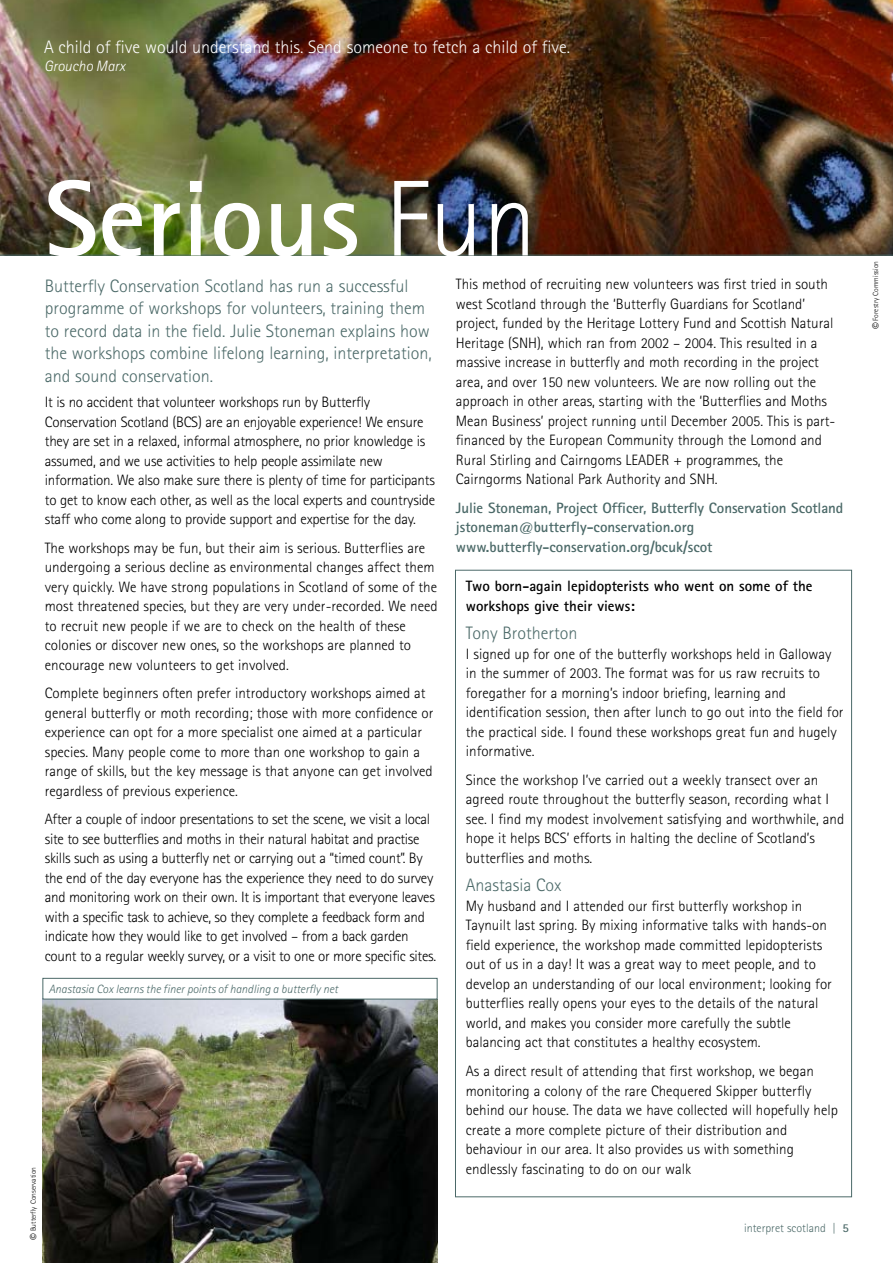
<style>
.page{position:relative;width:893px;height:1263px;background:#fff}
.page>*{position:absolute;margin:0;border:0;box-sizing:border-box;transform-origin:0 0}
.t1{font:700 108px "Rotis Sans Serif";color:#fff}
.t2{font:300 18px/22.5px "Rotis Sans Serif";color:#4b6968}
.t3{font:300 18px "Rotis Sans Serif";color:#fff}
.t4{font:300 15px/19.5px "Rotis Sans Serif";color:#000}
.t5{font:300 15px/19.5px "Rotis Sans Serif";letter-spacing:-.02em;color:#000}
.t6{font:700 15px/19.5px "Rotis Sans Serif";color:#4b6968}
.t7{font:700 15px/19.5px "Rotis Sans Serif";color:#000}
.t8{font:italic 300 15px "Rotis Sans Serif";color:#fff}
.t9{font:italic 300 12px "Rotis Sans Serif";color:#4b6968}
.t10{font:300 12px "Rotis Sans Serif";color:#4b6968}
.t11{font:300 7.5px "Rotis Sans Serif";color:#000}
.s1{font-weight:300}
.s2{font-size:13.5px}
.s3{font-weight:700}
</style>
<div class="page">
<img style="left:0;top:0;width:893px;height:255px">
<hr style="left:0;top:255px;width:893px;height:1px;background:#4b6968">
<img style="left:43px;top:999px;width:394px;height:264px">
<div style="left:43px;top:978px;width:394px;height:21px;border:1px solid #4b6968"></div>
<p class="t3" style="left:44px;top:40px;width:528px">A child of five would understand this. Send someone to fetch a child of five.</p>
<p class="t8" style="left:44px;top:61px;width:83px">Groucho Marx</p>
<h1 class="t1" style="left:44px;top:181px;width:494px">Serious <span class="s1">Fun</span></h1>
<p class="t2" style="left:45px;top:276px;width:388px">Butterfly Conservation Scotland has run a successful programme of workshops for volunteers, training them to record data in the field. Julie Stoneman explains how the workshops combine lifelong learning, interpretation, and sound conservation.</p>
<p class="t4" style="left:45px;top:394px;width:392px">It is no accident that volunteer workshops run by Butterfly Conservation Scotland (BCS) are an enjoyable experience! We ensure they are set in a relaxed, informal atmosphere, no prior knowledge is assumed, and we use activities to help people assimilate new information. We also make sure there is plenty of time for participants to get to know each other, as well as the local experts and countryside staff who come along to provide support and expertise for the day.</p>
<p class="t4" style="left:45px;top:539px;width:394px">The workshops may be fun, but their aim is serious. Butterflies are undergoing a serious decline as environmental changes affect them very quickly. We have strong populations in Scotland of some of the most threatened species, but they are very under-recorded. We need to recruit new people if we are to check on the health of these colonies or discover new ones, so the workshops are planned to encourage new volunteers to get involved.</p>
<p class="t4" style="left:45px;top:685px;width:390px">Complete beginners often prefer introductory workshops aimed at general butterfly or moth recording; those with more confidence or experience can opt for a more specialist one aimed at a particular species. Many people come to more than one workshop to gain a range of skills, but the key message is that anyone can get involved regardless of previous experience.</p>
<p class="t5" style="left:45px;top:811px;width:393px">After a couple of indoor presentations to set the scene, we visit a local site to see butterflies and moths in their natural habitat and practise skills such as using a butterfly net or carrying out a “timed count”. By the end of the day everyone has the experience they need to do survey and monitoring work on their own. It is important that everyone leaves with a specific task to achieve, so they complete a feedback form and indicate how they would like to get involved – from a back garden count to a regular weekly survey, or a visit to one or more specific sites.</p>
<p class="t9" style="left:49px;top:984px;width:291px">Anastasia Cox learns the finer points of handling a butterfly net</p>
<p class="t11" style="left:31px;top:1240px;width:75px;rotate:-90deg"><span class="s2">©</span> Butterfly Conservation</p>
<p class="t4" style="left:456px;top:276px;width:381px">This method of recruiting new volunteers was first tried in south west Scotland through the ‘Butterfly Guardians for Scotland’ project, funded by the Heritage Lottery Fund and Scottish Natural Heritage (SNH), which ran from 2002 – 2004. This resulted in a massive increase in butterfly and moth recording in the project area, and over 150 new volunteers. We are now rolling out the approach in other areas, starting with the ‘Butterflies and Moths Mean Business’ project running until December 2005. This is part&shy;financed by the European Community through the Lomond and Rural Stirling and Cairngoms LEADER + programmes, the Cairngorms National Park Authority and SNH.</p>
<p class="t6" style="left:456px;top:500px;width:389px">Julie Stoneman, Project Officer, Butterfly Conservation Scotland jstoneman@butterfly-conservation.org www.butterfly-conservation.org/bcuk/scot</p>
<p class="t7" style="left:466px;top:578px;width:348px">Two born-again lepidopterists who went on some of the workshops give their views:</p>
<p class="t2" style="left:466px;top:624px;width:113px">Tony Brotherton</p>
<p class="t4" style="left:466px;top:646px;width:379px">I signed up for one of the butterfly workshops held in Galloway in the summer of 2003. The format was for us raw recruits to foregather for a morning’s indoor briefing, learning and identification session, then after lunch to go out into the field for the practical side. I found these workshops great fun and hugely informative.</p>
<p class="t4" style="left:466px;top:772px;width:380px">Since the workshop I’ve carried out a weekly transect over an agreed route throughout the butterfly season, recording what I see. I find my modest involvement satisfying and worthwhile, and hope it helps BCS’ efforts in halting the decline of Scotland’s butterflies and moths.</p>
<p class="t2" style="left:466px;top:876px;width:97px">Anastasia Cox</p>
<p class="t4" style="left:466px;top:898px;width:368px">My husband and I attended our first butterfly workshop in Taynuilt last spring. By mixing informative talks with hands-on field experience, the workshop made committed lepidopterists out of us in a day! It was a great way to meet people, and to develop an understanding of our local environment; looking for butterflies really opens your eyes to the details of the natural world, and makes you consider more carefully the subtle balancing act that constitutes a healthy ecosystem.</p>
<p class="t4" style="left:466px;top:1063px;width:374px">As a direct result of attending that first workshop, we began monitoring a colony of the rare Chequered Skipper butterfly behind our house. The data we have collected will hopefully help create a more complete picture of their distribution and behaviour in our area. It also provides us with something endlessly fascinating to do on our walk</p>
<p class="t10" style="left:744px;top:1224px;width:106px">interpret scotland | <span class="s3">5</span></p>
<p class="t11" style="left:873px;top:329px;width:70px;rotate:-90deg"><span class="s2">©</span> Forestry Commission</p>
</div>
